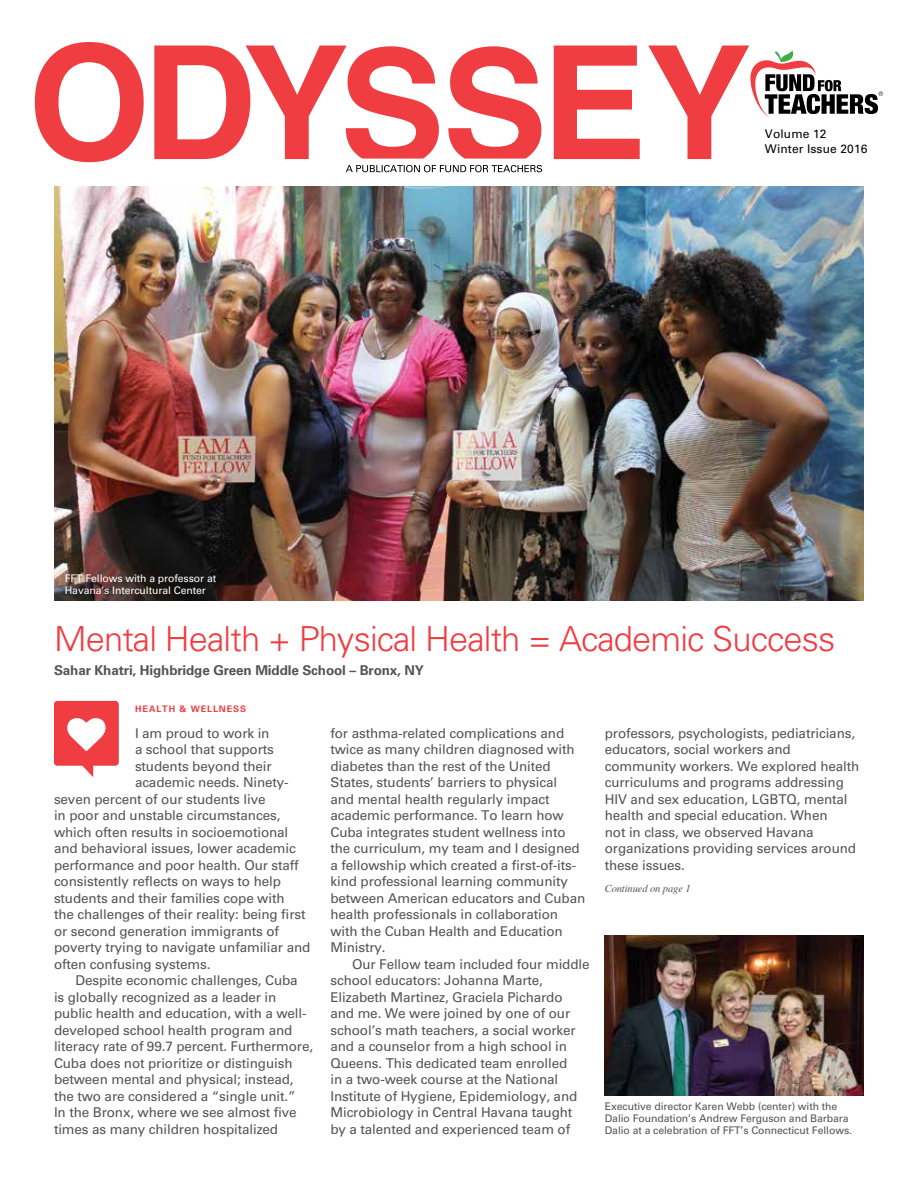
<style>
.page{position:relative;width:918px;height:1188px;background:#fff}
.page>*{position:absolute;margin:0;border:0;box-sizing:border-box;transform-origin:0 0}
.t1{font:300 34.5px "Univers 45";letter-spacing:-.025em;color:#ef3d42}
.t2{font:13.5px/16.5px "Univers 55 Roman";letter-spacing:-.01em;color:#555453}
.t3{font:700 13.5px "Univers 65";letter-spacing:-.01em;color:#555453}
.t4{font:12px/15px "Univers 55 Roman";letter-spacing:.01em;color:#000}
.t5{font:10.5px/12px "Univers 55 Roman";letter-spacing:-.01em;color:#555453}
.t6{font:10.5px/12px "Univers 55 Roman";letter-spacing:-.01em;color:#fff}
.t7{font:italic 10.5px "Times";letter-spacing:-.01em;color:#555453}
.t8{font:700 9px "Univers 65";letter-spacing:.1em;color:#ef3d42}
</style>
<div class="page">
<img style="left:54px;top:187px;width:810px;height:414px">
<svg style="left:35px;top:42px;width:109px;height:120px"></svg>
<svg style="left:554px;top:46px;width:86px;height:113px"></svg>
<svg style="left:448px;top:46px;width:93px;height:113px"></svg>
<svg style="left:154px;top:46px;width:285px;height:113px"></svg>
<svg style="left:346px;top:165px;width:196px;height:7px"></svg>
<svg style="left:648px;top:46px;width:235px;height:113px"></svg>
<div style="left:54px;top:701px;width:65px;height:65px;background:#ef3d42;border-radius:4px"></div>
<svg style="left:80px;top:765px;width:13px;height:12px"></svg>
<svg style="left:67px;top:718px;width:39px;height:33px"></svg>
<img style="left:605px;top:935px;width:259px;height:160px">
<p class="t6" style="left:65px;top:572px;width:153px">FFT Fellows with a professor at<br>Havana’s Intercultural Center</p>
<p class="t4" style="left:765px;top:127px;width:104px">Volume 12<br>Winter Issue 2016</p>
<h1 class="t1" style="left:54px;top:618px;width:783px">Mental Health + Physical Health = Academic Success</h1>
<p class="t3" style="left:54px;top:662px;width:371px">Sahar Khatri, Highbridge Green Middle School – Bronx, NY</p>
<p class="t8" style="left:135px;top:703px;width:112px">HEALTH &amp; WELLNESS</p>
<p class="t2" style="left:135px;top:725px;width:136px">I am proud to work in</p>
<p class="t2" style="left:135px;top:742px;width:140px">a school that supports</p>
<p class="t2" style="left:135px;top:758px;width:138px">students beyond their</p>
<p class="t2" style="left:135px;top:775px;width:155px">academic needs. Ninety-</p>
<p class="t2" style="left:54px;top:791px;width:213px">seven percent of our students live</p>
<p class="t2" style="left:54px;top:808px;width:228px">in poor and unstable circumstances,</p>
<p class="t2" style="left:54px;top:824px;width:236px">which often results in socioemotional</p>
<p class="t2" style="left:54px;top:841px;width:243px">and behavioral issues, lower academic</p>
<p class="t2" style="left:54px;top:857px;width:246px">performance and poor health. Our staff</p>
<p class="t2" style="left:54px;top:874px;width:229px">consistently reflects on ways to help</p>
<p class="t2" style="left:54px;top:890px;width:232px">students and their families cope with</p>
<p class="t2" style="left:54px;top:907px;width:253px">the challenges of their reality: being first</p>
<p class="t2" style="left:54px;top:923px;width:227px">or second generation immigrants of</p>
<p class="t2" style="left:54px;top:940px;width:258px">poverty trying to navigate unfamiliar and</p>
<p class="t2" style="left:54px;top:956px;width:158px">often confusing systems.</p>
<p class="t2" style="left:76px;top:973px;width:224px">Despite economic challenges, Cuba</p>
<p class="t2" style="left:54px;top:989px;width:224px">is globally recognized as a leader in</p>
<p class="t2" style="left:54px;top:1005px;width:254px">public health and education, with a well-</p>
<p class="t2" style="left:54px;top:1022px;width:240px">developed school health program and</p>
<p class="t2" style="left:54px;top:1038px;width:261px">literacy rate of 99.7 percent. Furthermore,</p>
<p class="t2" style="left:54px;top:1055px;width:240px">Cuba does not prioritize or distinguish</p>
<p class="t2" style="left:54px;top:1071px;width:241px">between mental and physical; instead,</p>
<p class="t2" style="left:54px;top:1088px;width:243px">the two are considered a “single unit.”</p>
<p class="t2" style="left:54px;top:1104px;width:244px">In the Bronx, where we see almost five</p>
<p class="t2" style="left:54px;top:1121px;width:226px">times as many children hospitalized</p>
<p class="t2" style="left:330px;top:725px;width:256px">for asthma-related complications and twice as many children diagnosed with diabetes than the rest of the United States, students’ barriers to physical<br>and mental health regularly impact academic performance. To learn how Cuba integrates student wellness into the curriculum, my team and I designed a fellowship which created a first-of-its&shy;kind professional learning community between American educators and Cuban health professionals in collaboration with the Cuban Health and Education Ministry.</p>
<p class="t2" style="left:330px;top:956px;width:261px;text-indent:22px">Our Fellow team included four middle school educators: Johanna Marte, Elizabeth Martinez, Graciela Pichardo and me. We were joined by one of our school’s math teachers, a social worker and a counselor from a high school in Queens. This dedicated team enrolled<br>in a two-week course at the National Institute of Hygiene, Epidemiology, and Microbiology in Central Havana taught by a talented and experienced team of</p>
<p class="t2" style="left:605px;top:725px;width:256px">professors, psychologists, pediatricians, educators, social workers and community workers. We explored health curriculums and programs addressing HIV and sex education, LGBTQ, mental health and special education. When<br>not in class, we observed Havana organizations providing services around these issues.</p>
<p class="t7" style="left:605px;top:880px;width:87px">Continued on page 1</p>
<p class="t5" style="left:605px;top:1100px;width:249px">Executive director Karen Webb (center) with the<br>Dalio Foundation’s Andrew Ferguson and Barbara<br>Dalio at a celebration of FFT’s Connecticut Fellows.</p>
</div>
